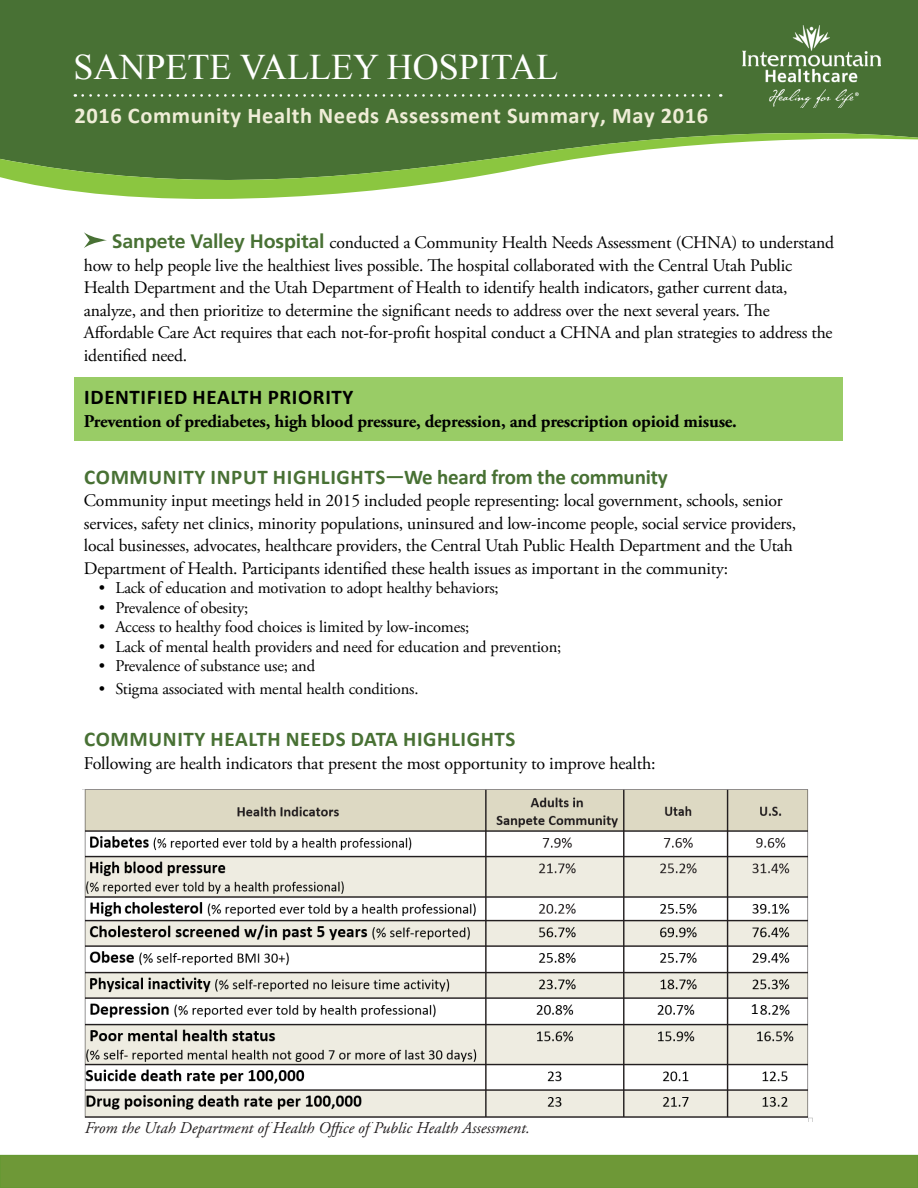
<style>
.page{position:relative;width:918px;height:1188px;background:#fff}
.page>*{position:absolute;margin:0;border:0;box-sizing:border-box;transform-origin:0 0}
.t1{font:36px "Times New Roman";color:#fff}
.t2{font:700 22.5px "Calibri";letter-spacing:.025em;color:#efedd7}
.t3{font:700 21px "Calibri";letter-spacing:.03em;color:#487134}
.t4{font:700 21px "Calibri";letter-spacing:.03em;color:#000}
.t5{font:700 18px "Adobe Garamond Pro";letter-spacing:-.01em;color:#000}
.t6{font:18px "Adobe Garamond Pro";letter-spacing:-.01em;color:#000}
.t7{font:17.7px/22.5px "Adobe Garamond Pro";letter-spacing:-.01em;color:#000}
.t8{font:16.5px "Adobe Garamond Pro";letter-spacing:-.01em;color:#000}
.t9{font:italic 16.5px "Adobe Garamond Pro";color:#231f20}
.t10{font:15.75px "Calibri";color:#000}
.s1{font-family:"Frutiger LT Std";font-weight:700;font-size:19.5px;color:#487134}
</style>
<div class="page">
<div style="left:74px;top:377px;width:768px;height:63px;background:#9c6"></div>
<div style="left:0;top:0;width:918px;height:120px;background:#487134"></div>
<svg style="left:0;top:120px;width:918px;height:79px"></svg>
<svg style="left:83px;top:94px;width:638px;height:3px"></svg>
<img style="left:743px;top:25px;width:138px;height:83px">
<svg style="left:84px;top:232px;width:23px;height:16px"></svg>
<div style="left:0;top:1156px;width:918px;height:32px;background:#6e9837"></div>
<div style="left:0;top:1155px;width:918px;height:33px;border:2px solid #693"></div>
<img style="left:83px;top:789px;width:730px;height:333px">
<p class="t1" style="left:74px;top:43px;width:486px">SANPETE VALLEY HOSPITAL</p>
<p class="t2" style="left:74px;top:102px;width:635px">2016 Community Health Needs Assessment Summary, May 2016</p>
<p class="t7" style="left:84px;top:232px;width:752px;text-indent:28px"><span class="s1">Sanpete Valley Hospital</span> conducted a Community Health Needs Assessment (CHNA) to understand how to help people live the healthiest lives possible. The hospital collaborated with the Central Utah Public Health Department and the Utah Department of Health to identify health indicators, gather current data, analyze, and then prioritize to determine the significant needs to address over the next several years. The Affordable Care Act requires that each not-for-profit hospital conduct a CHNA and plan strategies to address the identified need.</p>
<p class="t4" style="left:84px;top:384px;width:271px">IDENTIFIED HEALTH PRIORITY</p>
<p class="t5" style="left:84px;top:410px;width:655px">Prevention of prediabetes, high blood pressure, depression, and prescription opioid misuse.</p>
<p class="t3" style="left:84px;top:463px;width:585px">COMMUNITY INPUT HIGHLIGHTS—We heard from the community</p>
<p class="t7" style="left:84px;top:490px;width:714px">Community input meetings held in 2015 included people representing: local government, schools, senior services, safety net clinics, minority populations, uninsured and low-income people, social service providers, local businesses, advocates, healthcare providers, the Central Utah Public Health Department and the Utah Department of Health. Participants identified these health issues as important in the community:</p>
<p class="t8" style="left:99px;top:578px;width:401px">• Lack of education and motivation to adopt healthy behaviors;</p>
<p class="t8" style="left:99px;top:597px;width:151px">• Prevalence of obesity;</p>
<p class="t8" style="left:99px;top:617px;width:372px">• Access to healthy food choices is limited by low-incomes;</p>
<p class="t8" style="left:99px;top:636px;width:464px">• Lack of mental health providers and need for education and prevention;</p>
<p class="t8" style="left:99px;top:656px;width:218px">• Prevalence of substance use; and</p>
<p class="t8" style="left:99px;top:678px;width:321px">• Stigma associated with mental health conditions.</p>
<p class="t3" style="left:84px;top:726px;width:433px">COMMUNITY HEALTH NEEDS DATA HIGHLIGHTS</p>
<p class="t6" style="left:84px;top:752px;width:573px">Following are health indicators that present the most opportunity to improve health:</p>
<p class="t9" style="left:85px;top:1118px;width:447px">From the Utah Department of Health Office of Public Health Assessment.</p>
<p class="t10" style="left:751px;top:999px;width:9px">1</p>
</div>
